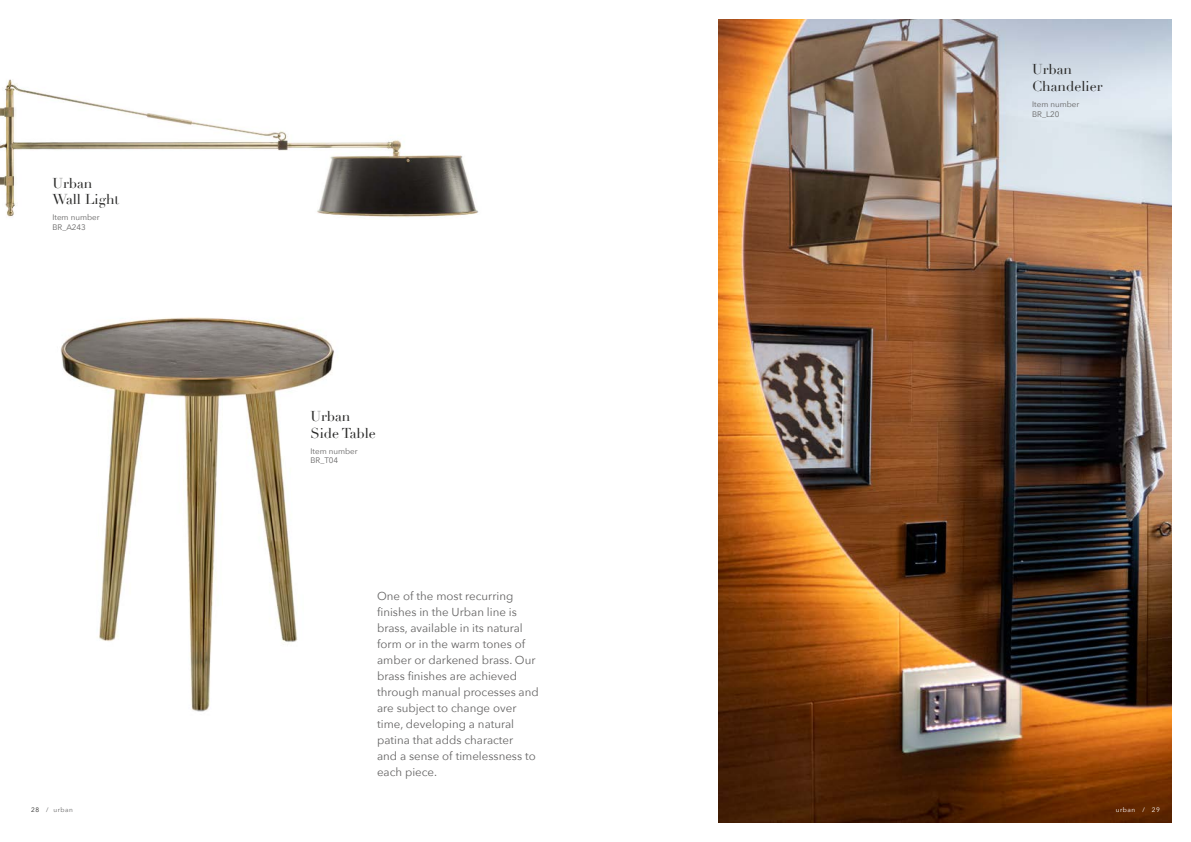
<style>
.page{position:relative;width:1191px;height:842px;background:#fff}
.page>*{position:absolute;margin:0;border:0;box-sizing:border-box;transform-origin:0 0}
.t1{font:14px "Didot";color:#282827}
.t2{font:11.5px/16px "Avenir Next";color:#646363}
.t3{font:8px "Avenir Next";color:#646363}
.t4{font:6.5px "Avenir Next";letter-spacing:.08em;color:#646363}
.t5{font:6.5px "Avenir Next";letter-spacing:.08em;color:#fff}
.s1{color:#282827}
</style>
<div class="page">
<img style="left:719px;top:20px;width:452px;height:802px">
<img style="left:0;top:79px;width:479px;height:138px">
<img style="left:61px;top:317px;width:273px;height:395px">
<p class="t1" style="left:52px;top:174px;width:41px">Urban</p>
<p class="t1" style="left:52px;top:191px;width:68px">Wall Light</p>
<p class="t3" style="left:52px;top:211px;width:49px">Item number</p>
<p class="t3" style="left:52px;top:220px;width:35px">BR_A243</p>
<p class="t1" style="left:310px;top:408px;width:41px">Urban</p>
<p class="t1" style="left:310px;top:424px;width:67px">Side Table</p>
<p class="t3" style="left:310px;top:444px;width:49px">Item number</p>
<p class="t3" style="left:310px;top:454px;width:29px">BR_T04</p>
<p class="t2" style="left:377px;top:587px;width:163px">One of the most recurring finishes in the Urban line is brass, available in its natural form or in the warm tones of amber or darkened brass. Our brass finishes are achieved through manual processes and are subject to change over time, developing a natural patina that adds character<br>and a sense of timelessness to each piece.</p>
<p class="t1" style="left:1032px;top:61px;width:41px">Urban</p>
<p class="t1" style="left:1032px;top:78px;width:72px">Chandelier</p>
<p class="t3" style="left:1032px;top:97px;width:49px">Item number</p>
<p class="t3" style="left:1032px;top:107px;width:29px">BR_L20</p>
<p class="t4" style="left:31px;top:804px;width:43px"><span class="s1">28</span> / urban</p>
<p class="t5" style="left:1115px;top:804px;width:45px">urban / 29</p>
</div>
